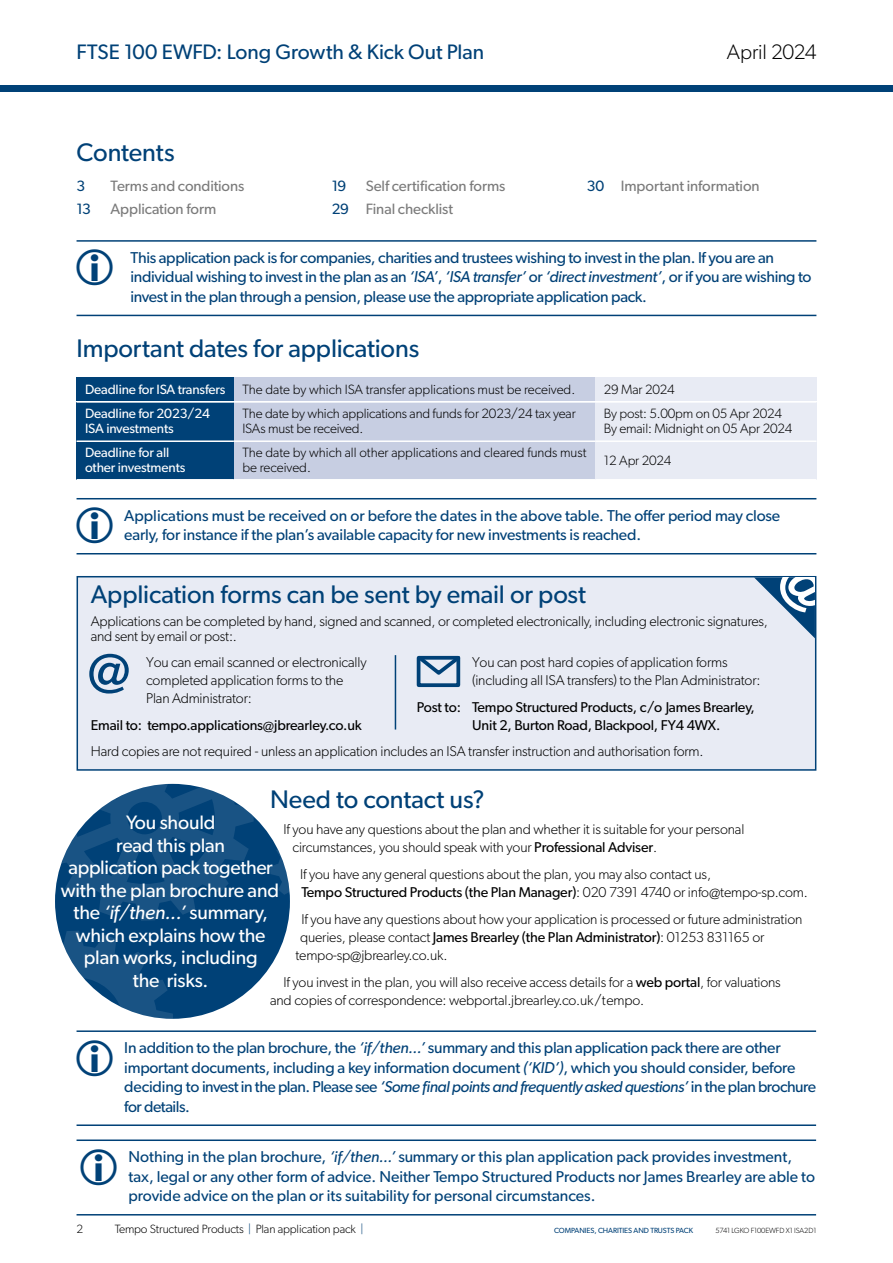
<style>
.page{position:relative;width:893px;height:1263px;background:#fff}
.page>*{position:absolute;margin:0;border:0;box-sizing:border-box;transform-origin:0 0}
.Header_2{font:25.5px "Gibson";color:#004177}
.Header_2_TOC{font:25.5px "Gibson";letter-spacing:-.005em;color:#004177}
.t1{font:21px "Gibson";letter-spacing:-.005em;color:#004177}
.t2{font:300 21px "Gibson";letter-spacing:-.015em;color:#000}
.Pullout_1{font:19.5px/22.5px "Gibson";letter-spacing:-.01em;color:#fff;text-align:center}
.Body_-_highlight{font:15.75px/19.5px "Gibson";letter-spacing:-.015em;color:#004177}
.TOC_-_contents{font:15px "Gibson";letter-spacing:-.005em;color:#7b7b7b}
.TOC_-_contents-2{font:15px "Gibson";color:#004177}
.Body_-_text{font:300 14.25px/18px "Gibson";letter-spacing:-.01em;color:#000}
.Body_-_text-2{font:14.25px/18px "Gibson";letter-spacing:-.01em;color:#000}
.Table_-_text{font:300 13.5px/15px "Gibson";letter-spacing:-.01em;color:#000}
.Table_-_Head_text{font:13.5px/15px "Gibson";letter-spacing:-.01em;color:#fff}
.t3{font:300 12px "Gibson";letter-spacing:-.01em;color:#000}
.t4{font:7.5px "Gibson";letter-spacing:-.01em;color:#004177}
.t5{font:300 7.5px "Gibson";letter-spacing:-.01em;color:#000}
.s1{color:#004177}
.s2{font-style:italic}
.s3{font-weight:400}
</style>
<div class="page">
<div style="left:0;top:85px;width:893px;height:6px;background:#004177"></div>
<hr style="left:77px;top:498px;width:739px;height:1px;background:#004177">
<hr style="left:77px;top:553px;width:739px;height:1px;background:#004177">
<div style="left:77px;top:378px;width:157px;height:23px;background:#004177"></div>
<div style="left:234px;top:378px;width:361px;height:23px;background:#c7cee2"></div>
<div style="left:595px;top:378px;width:221px;height:23px;background:#e8ebf4"></div>
<div style="left:77px;top:402px;width:157px;height:38px;background:#004177"></div>
<div style="left:234px;top:402px;width:361px;height:38px;background:#c7cee2"></div>
<div style="left:595px;top:402px;width:221px;height:38px;background:#e8ebf4"></div>
<hr style="left:77px;top:401px;width:157px;height:2px;background:#fff">
<hr style="left:234px;top:401px;width:361px;height:2px;background:#fff">
<hr style="left:595px;top:401px;width:221px;height:2px;background:#fff">
<div style="left:77px;top:441px;width:157px;height:39px;background:#004177"></div>
<div style="left:234px;top:441px;width:361px;height:39px;background:#c7cee2"></div>
<div style="left:595px;top:441px;width:221px;height:39px;background:#e8ebf4"></div>
<hr style="left:77px;top:479px;width:157px;height:1px;background:#fff">
<hr style="left:234px;top:479px;width:361px;height:1px;background:#fff">
<hr style="left:595px;top:479px;width:221px;height:1px;background:#fff">
<hr style="left:77px;top:440px;width:157px;height:2px;background:#fff">
<hr style="left:234px;top:440px;width:361px;height:2px;background:#fff">
<hr style="left:595px;top:440px;width:221px;height:2px;background:#fff">
<div style="left:77px;top:577px;width:739px;height:193px;background:#e8ebf4"></div>
<hr style="left:395px;top:655px;width:1px;height:74px;background:#004177">
<div style="left:77px;top:576px;width:739px;height:195px;border:2px solid #004177"></div>
<svg style="left:754px;top:577px;width:61px;height:61px"></svg>
<svg style="left:89px;top:654px;width:40px;height:39px"></svg>
<div style="left:417px;top:656px;width:43px;height:31px;border:4px solid #004177"></div>
<svg style="left:416px;top:655px;width:45px;height:23px"></svg>
<hr style="left:77px;top:1030px;width:739px;height:2px;background:#004177">
<hr style="left:77px;top:1124px;width:739px;height:2px;background:#004177">
<hr style="left:77px;top:1139px;width:739px;height:2px;background:#004177">
<hr style="left:77px;top:1214px;width:739px;height:1px;background:#004177">
<div style="left:55px;top:784px;width:235px;height:235px;background:#004177;border-radius:50%"></div>
<svg style="left:270px;top:837px;width:20px;height:63px"></svg>
<svg style="left:58px;top:931px;width:115px;height:88px"></svg>
<svg style="left:55px;top:784px;width:199px;height:137px"></svg>
<hr style="left:77px;top:240px;width:739px;height:2px;background:#004177">
<hr style="left:77px;top:315px;width:739px;height:1px;background:#004177">
<h2 class="t1" style="left:77px;top:39px;width:409px">FTSE 100 EWFD: Long Growth &amp; Kick Out Plan</h2>
<h2 class="t2" style="left:727px;top:39px;width:91px">April 2024</h2>
<p class="Header_2" style="left:77px;top:136px;width:100px">Contents</p>
<p class="TOC_-_contents" style="left:77px;top:177px;width:169px"><span class="s1">3</span> Terms and conditions</p>
<p class="TOC_-_contents-2" style="left:77px;top:199px;width:16px">13</p>
<p class="TOC_-_contents" style="left:111px;top:199px;width:107px">Application form</p>
<p class="TOC_-_contents-2" style="left:332px;top:177px;width:16px">19</p>
<p class="TOC_-_contents" style="left:366px;top:177px;width:141px">Self certification forms</p>
<p class="TOC_-_contents" style="left:332px;top:199px;width:123px"><span class="s1">29</span> Final checklist</p>
<p class="TOC_-_contents" style="left:587px;top:177px;width:174px"><span class="s1">30</span> Important information</p>
<p class="Body_-_highlight" style="left:126px;top:247px;width:687px">This application pack is for companies, charities and trustees wishing to invest in the plan. If you are an individual wishing to invest in the plan as an <span class="s2">‘ISA’</span>, <span class="s2">‘ISA transfer’</span> or <span class="s2">‘direct investment’</span>, or if you are wishing to invest in the plan through a pension, please use the appropriate application pack.</p>
<p class="Header_2_TOC" style="left:77px;top:333px;width:344px">Important dates for applications</p>
<p class="Table_-_Head_text" style="left:85px;top:381px;width:142px">Deadline for ISA transfers</p>
<p class="Table_-_text" style="left:242px;top:381px;width:334px">The date by which ISA transfer applications must be received.</p>
<p class="Table_-_text" style="left:604px;top:381px;width:72px">29 Mar 2024</p>
<p class="Table_-_Head_text" style="left:85px;top:406px;width:126px">Deadline for 2023/24<br>ISA investments</p>
<p class="Table_-_text" style="left:242px;top:406px;width:335px">The date by which applications and funds for 2023/24 tax year<br>ISAs must be received.</p>
<p class="Table_-_text" style="left:604px;top:406px;width:190px">By post: 5.00pm on 05 Apr 2024<br>By email: Midnight on 05 Apr 2024</p>
<p class="Table_-_Head_text" style="left:85px;top:445px;width:102px">Deadline for all other investments</p>
<p class="Table_-_text" style="left:242px;top:445px;width:346px">The date by which all other applications and cleared funds must be received.</p>
<p class="Table_-_text" style="left:604px;top:452px;width:69px">12 Apr 2024</p>
<p class="Body_-_highlight" style="left:124px;top:505px;width:657px">Applications must be received on or before the dates in the above table. The offer period may close early, for instance if the plan’s available capacity for new investments is reached.</p>
<p class="Header_2" style="left:91px;top:579px;width:497px">Application forms can be sent by email or post</p>
<p class="Body_-_text" style="left:91px;top:613px;width:679px;line-height:15px">Applications can be completed by hand, signed and scanned, or completed electronically, including electronic signatures, and sent by email or post:.</p>
<p class="Body_-_text" style="left:146px;top:652px;width:222px">You can email scanned or electronically completed application forms to the<br>Plan Administrator:</p>
<p class="Body_-_text-2" style="left:91px;top:715px;width:273px">Email to: tempo.applications@jbrearley.co.uk</p>
<p class="Body_-_text" style="left:472px;top:652px;width:290px">You can post hard copies of application forms (including all ISA transfers) to the Plan Administrator:</p>
<p class="Body_-_text-2" style="left:472px;top:697px;width:284px;text-indent:-56px">Post to: Tempo Structured Products, c/o James Brearley,<br>Unit 2, Burton Road, Blackpool, FY4 4WX.</p>
<p class="Body_-_text" style="left:91px;top:742px;width:614px">Hard copies are not required - unless an application includes an ISA transfer instruction and authorisation form.</p>
<p class="Header_2" style="left:270px;top:784px;width:216px">Need to contact us?</p>
<p class="Body_-_text" style="left:293px;top:820px;width:453px;text-indent:-9px">If you have any questions about the plan and whether it is suitable for your personal circumstances, you should speak with your <span class="s3">Professional Adviser</span>.</p>
<p class="Body_-_text" style="left:300px;top:865px;width:509px">If you have any general questions about the plan, you may also contact us,<br><span class="s3">Tempo Structured Products (the Plan Manager)</span>: 020 7391 4740 or info@tempo-sp.com.</p>
<p class="Body_-_text" style="left:302px;top:910px;width:502px">If you have any questions about how your application is processed or future administration</p>
<p class="Body_-_text" style="left:300px;top:928px;width:466px">queries, please contact <span class="s3">James Brearley (the Plan Administrator)</span>: 01253 831165 or</p>
<p class="Body_-_text" style="left:296px;top:946px;width:153px">tempo-sp@jbrearley.co.uk.</p>
<p class="Body_-_text" style="left:270px;top:973px;width:512px;text-indent:13px">If you invest in the plan, you will also receive access details for a <span class="s3">web portal</span>, for valuations and copies of correspondence: webportal.jbrearley.co.uk/tempo.</p>
<p class="Body_-_highlight" style="left:124px;top:1038px;width:693px">I n addition to the plan brochure, the <span class="s2">‘if/then...’</span> summary and this plan application pack there are other important documents, including a key information document <span class="s2">(‘KID’)</span>, which you should consider, before deciding to invest in the plan. Please see <span class="s2">‘Some final points and frequently asked questions’</span> in the plan brochure for details.</p>
<p class="Body_-_highlight" style="left:129px;top:1147px;width:688px">Nothing in the plan brochure, <span class="s2">‘if/then...’</span> summary or this plan application pack provides investment, tax, legal or any other form of advice. Neither Tempo Structured Products nor James Brearley are able to provide advice on the plan or its suitability for personal circumstances.</p>
<p class="Pullout_1" style="left:61px;top:811px;width:220px">You should<br>read this plan<br>application pack together with the plan brochure and the <span class="s2">‘if/then...’</span> summary, which explains how the plan works, including<br>the risks.</p>
<p class="t3" style="left:115px;top:1222px;width:250px">Tempo Structured Products <span class="s1">|</span> Plan application pack <span class="s1">|</span></p>
<p class="t5" style="left:715px;top:1226px;width:102px">5741 LGKO F100EWFD X1 ISA2D1</p>
<p class="t3" style="left:77px;top:1222px;width:8px">2</p>
<p class="t4" style="left:554px;top:1226px;width:131px">COMPANI ES, CHARITI ES AN D TRUSTS PACK</p>
</div>
